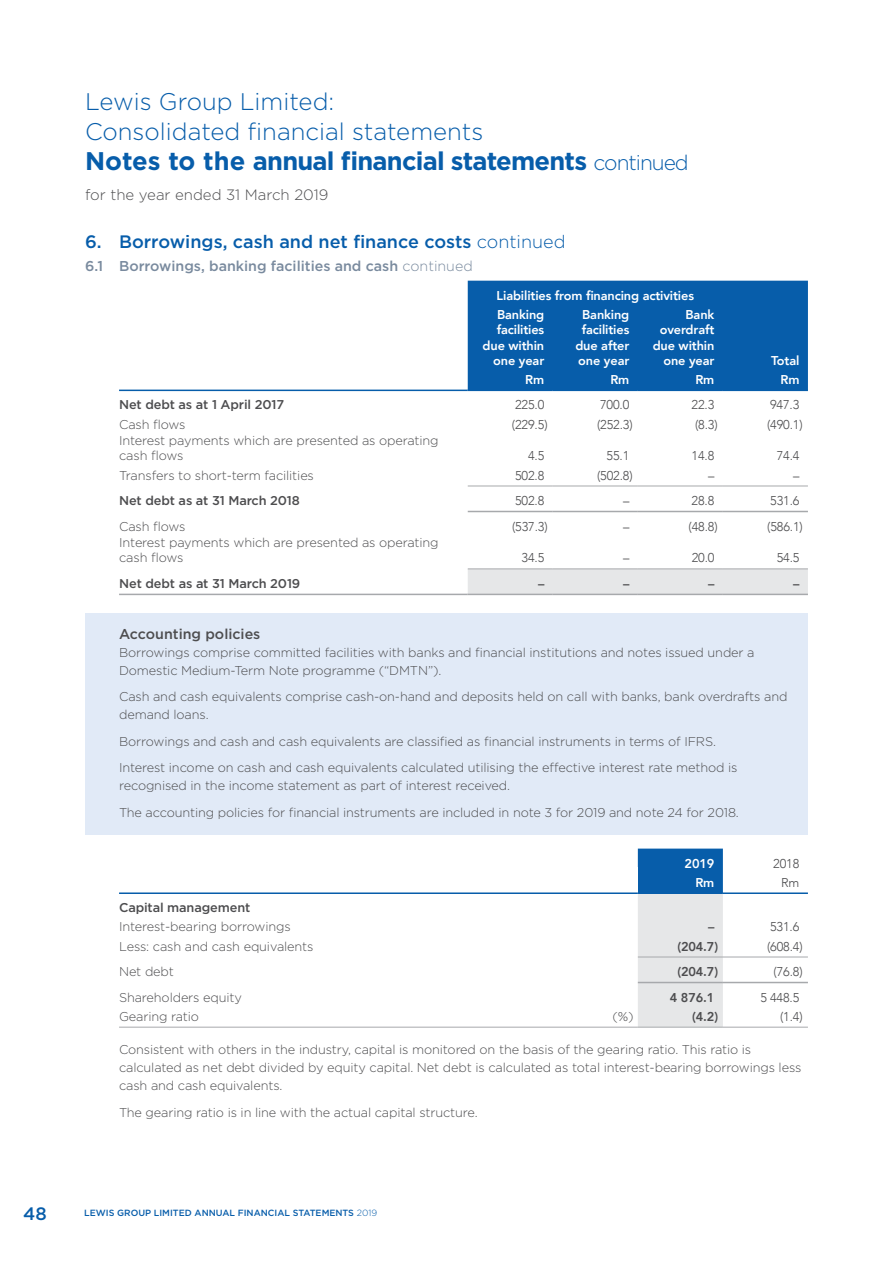
<style>
.page{position:relative;width:893px;height:1263px;background:#fff}
.page>*{position:absolute;margin:0;border:0;box-sizing:border-box;transform-origin:0 0}
.t1{font:700 25.5px "Gotham";letter-spacing:-.03em;color:#075daa}
.t2{font:300 24px/29.7px "Gotham";color:#075daa}
.t3{font:500 18px "Gotham";color:#075daa}
.t4{font:300 15px "Gotham";color:#4d4d4f}
.t5{font:500 14.25px "Gotham";color:#798a9e}
.t6{font:500 14.25px "Gotham";color:#4d4d4f}
.t7{font:300 12.75px/18px "Gotham";letter-spacing:-.01em;color:#4d4d4f}
.t8{font:300 12.75px "Avenir";letter-spacing:-.01em;color:#4d4d4f}
.t9{font:800 12.75px/15.3px "Avenir";letter-spacing:-.01em;color:#fff;text-align:right}
.t10{font:500 12.75px "Gotham";letter-spacing:-.01em;color:#4d4d4f}
.t11{font:800 12.75px "Avenir";letter-spacing:-.01em;color:#4d4d4f}
.t12{font:500 9px "Gotham";color:#075daa}
.s1{font-weight:300;font-size:21px}
.s2{font-weight:300}
</style>
<div class="page">
<div style="left:85px;top:613px;width:723px;height:221px;background:#e1eaf7"></div>
<div style="left:468px;top:281px;width:340px;height:109px;background:#075daa"></div>
<svg style="left:468px;top:569px;width:340px;height:25px;background:#e4e5e6"></svg>
<hr style="left:119px;top:390px;width:349px;height:1px;background:#075daa">
<hr style="left:468px;top:390px;width:85px;height:1px;background:#075daa">
<hr style="left:553px;top:390px;width:85px;height:1px;background:#075daa">
<hr style="left:638px;top:390px;width:85px;height:1px;background:#075daa">
<hr style="left:723px;top:390px;width:85px;height:1px;background:#075daa">
<hr style="left:119px;top:594px;width:349px;height:1px;background:#a7a9ac">
<hr style="left:468px;top:594px;width:85px;height:1px;background:#a7a9ac">
<hr style="left:553px;top:594px;width:85px;height:1px;background:#a7a9ac">
<hr style="left:638px;top:594px;width:85px;height:1px;background:#a7a9ac">
<hr style="left:723px;top:594px;width:85px;height:1px;background:#a7a9ac">
<hr style="left:468px;top:568px;width:85px;height:1px;background:#a7a9ac">
<hr style="left:553px;top:568px;width:85px;height:1px;background:#a7a9ac">
<hr style="left:638px;top:568px;width:85px;height:1px;background:#a7a9ac">
<hr style="left:723px;top:568px;width:85px;height:1px;background:#a7a9ac">
<hr style="left:468px;top:486px;width:85px;height:1px;background:#a7a9ac">
<hr style="left:553px;top:486px;width:85px;height:1px;background:#a7a9ac">
<hr style="left:638px;top:486px;width:85px;height:1px;background:#a7a9ac">
<hr style="left:723px;top:486px;width:85px;height:1px;background:#a7a9ac">
<hr style="left:468px;top:511px;width:85px;height:1px;background:#a7a9ac">
<hr style="left:553px;top:511px;width:85px;height:1px;background:#a7a9ac">
<hr style="left:638px;top:511px;width:85px;height:1px;background:#a7a9ac">
<hr style="left:723px;top:511px;width:85px;height:1px;background:#a7a9ac">
<svg style="left:638px;top:848px;width:85px;height:179px;background:#aec4d8"></svg>
<hr style="left:119px;top:892px;width:519px;height:2px;background:#075daa">
<hr style="left:638px;top:892px;width:85px;height:2px;background:#075daa">
<hr style="left:723px;top:892px;width:85px;height:2px;background:#075daa">
<hr style="left:638px;top:957px;width:85px;height:1px;background:#a7a9ac">
<hr style="left:723px;top:957px;width:85px;height:1px;background:#a7a9ac">
<hr style="left:638px;top:982px;width:85px;height:1px;background:#a7a9ac">
<hr style="left:723px;top:982px;width:85px;height:1px;background:#a7a9ac">
<hr style="left:119px;top:1027px;width:519px;height:1px;background:#a7a9ac">
<hr style="left:638px;top:1027px;width:85px;height:1px;background:#a7a9ac">
<hr style="left:723px;top:1027px;width:85px;height:1px;background:#a7a9ac">
<h2 class="t2" style="left:85px;top:86px;width:400px">Lewis Group Limited:<br>Consolidated financial statements</h2>
<h1 class="t1" style="left:85px;top:144px;width:605px">Notes to the annual financial statements <span class="s1">continued</span></h1>
<p class="t4" style="left:85px;top:185px;width:245px">for the year ended 31 March 2019</p>
<h3 class="t3" style="left:85px;top:230px;width:482px">6. Borrowings, cash and net finance costs <span class="s2">continued</span></h3>
<p class="t5" style="left:85px;top:256px;width:389px">6.1 Borrowings, banking facilities and cash <span class="s2">continued</span></p>
<p class="t9" style="left:497px;top:286px;width:199px;line-height:19.2px;text-align:left">Liabilities from financing activities<br>Banking</p>
<p class="t9" style="left:483px;top:322px;width:63px">facilities due within one year</p>
<p class="t9" style="left:575px;top:307px;width:55px;text-align:center">Banking facilities due after one year</p>
<p class="t9" style="left:653px;top:307px;width:63px">Bank overdraft due within one year</p>
<p class="t9" style="left:771px;top:353px;width:30px">Total</p>
<p class="t9" style="left:525px;top:372px;width:20px">Rm</p>
<p class="t9" style="left:610px;top:372px;width:20px">Rm</p>
<p class="t9" style="left:695px;top:372px;width:20px">Rm</p>
<p class="t9" style="left:780px;top:372px;width:20px">Rm</p>
<p class="t10" style="left:119px;top:397px;width:167px">Net debt as at 1 April 2017</p>
<p class="t8" style="left:515px;top:397px;width:31px">225.0</p>
<p class="t8" style="left:600px;top:397px;width:31px">700.0</p>
<p class="t8" style="left:692px;top:397px;width:24px">22.3</p>
<p class="t8" style="left:770px;top:397px;width:31px">947.3</p>
<p class="t7" style="left:119px;top:415px;width:68px">Cash flows</p>
<p class="t8" style="left:512px;top:417px;width:37px">(229.5)</p>
<p class="t8" style="left:597px;top:417px;width:37px">(252.3)</p>
<p class="t8" style="left:695px;top:417px;width:24px">(8.3)</p>
<p class="t8" style="left:767px;top:417px;width:37px">(490.1)</p>
<p class="t7" style="left:119px;top:433px;width:321px;line-height:15.3px">Interest payments which are presented as operating cash flows</p>
<p class="t8" style="left:528px;top:448px;width:18px">4.5</p>
<p class="t8" style="left:607px;top:448px;width:24px">55.1</p>
<p class="t8" style="left:692px;top:448px;width:24px">14.8</p>
<p class="t8" style="left:777px;top:448px;width:24px">74.4</p>
<p class="t7" style="left:119px;top:466px;width:196px">Transfers to short-term facilities</p>
<p class="t8" style="left:515px;top:468px;width:31px">502.8</p>
<p class="t8" style="left:597px;top:468px;width:37px">(502.8)</p>
<p class="t8" style="left:708px;top:468px;width:8px">–</p>
<p class="t8" style="left:793px;top:468px;width:8px">–</p>
<p class="t10" style="left:119px;top:492px;width:182px">Net debt as at 31 March 2018</p>
<p class="t8" style="left:515px;top:493px;width:31px">502.8</p>
<p class="t8" style="left:623px;top:493px;width:8px">–</p>
<p class="t8" style="left:692px;top:493px;width:24px">28.8</p>
<p class="t8" style="left:770px;top:493px;width:31px">531.6</p>
<p class="t7" style="left:119px;top:517px;width:68px">Cash flows</p>
<p class="t8" style="left:512px;top:519px;width:37px">(537.3)</p>
<p class="t8" style="left:623px;top:519px;width:8px">–</p>
<p class="t8" style="left:689px;top:519px;width:31px">(48.8)</p>
<p class="t8" style="left:767px;top:519px;width:37px">(586.1)</p>
<p class="t7" style="left:119px;top:535px;width:321px;line-height:15.3px">Interest payments which are presented as operating cash flows</p>
<p class="t8" style="left:522px;top:550px;width:24px">34.5</p>
<p class="t8" style="left:623px;top:550px;width:8px">–</p>
<p class="t8" style="left:692px;top:550px;width:24px">20.0</p>
<p class="t8" style="left:777px;top:550px;width:24px">54.5</p>
<p class="t10" style="left:119px;top:575px;width:183px">Net debt as at 31 March 2019</p>
<p class="t11" style="left:538px;top:574px;width:8px">–</p>
<p class="t11" style="left:623px;top:574px;width:8px">–</p>
<p class="t11" style="left:708px;top:574px;width:8px">–</p>
<p class="t11" style="left:793px;top:574px;width:8px">–</p>
<p class="t6" style="left:119px;top:624px;width:143px">Accounting policies</p>
<p class="t7" style="left:119px;top:643px;width:637px">Borrowings comprise committed facilities with banks and financial institutions and notes issued under a<br>Domestic Medium-Term Note programme (“DMTN”).</p>
<p class="t7" style="left:119px;top:687px;width:670px">Cash and cash equivalents comprise cash-on-hand and deposits held on call with banks, bank overdrafts and demand loans.</p>
<p class="t7" style="left:119px;top:727px;width:620px;line-height:26.5px">Borrowings and cash and cash equivalents are classified as financial instruments in terms of IFRS.<br>Interest income on cash and cash equivalents calculated utilising the effective interest rate method is</p>
<p class="t7" style="left:119px;top:772px;width:621px;line-height:26.5px">recognised in the income statement as part of interest received.<br>The accounting policies for financial instruments are included in note 3 for 2019 and note 24 for 2018.</p>
<p class="t9" style="left:685px;top:856px;width:31px">2019</p>
<p class="t8" style="left:773px;top:856px;width:28px">2018</p>
<p class="t9" style="left:695px;top:875px;width:20px">Rm</p>
<p class="t8" style="left:781px;top:875px;width:20px">Rm</p>
<p class="t10" style="left:119px;top:899px;width:133px">Capital management</p>
<p class="t7" style="left:119px;top:918px;width:173px">Interest-bearing borrowings</p>
<p class="t11" style="left:708px;top:917px;width:8px">–</p>
<p class="t8" style="left:770px;top:919px;width:31px">531.6</p>
<p class="t7" style="left:119px;top:937px;width:196px">Less: cash and cash equivalents</p>
<p class="t11" style="left:677px;top:936px;width:42px">(204.7)</p>
<p class="t8" style="left:767px;top:939px;width:37px">(608.4)</p>
<p class="t7" style="left:119px;top:962px;width:56px">Net debt</p>
<p class="t11" style="left:677px;top:962px;width:42px">(204.7)</p>
<p class="t8" style="left:773px;top:964px;width:31px">(76.8)</p>
<p class="t7" style="left:119px;top:988px;width:124px">Shareholders equity</p>
<p class="t11" style="left:670px;top:987px;width:46px">4 876.1</p>
<p class="t8" style="left:760px;top:990px;width:41px">5 448.5</p>
<p class="t7" style="left:119px;top:1007px;width:82px">Gearing ratio</p>
<p class="t7" style="left:612px;top:1007px;width:23px">(%)</p>
<p class="t11" style="left:692px;top:1006px;width:27px">(4.2)</p>
<p class="t8" style="left:780px;top:1009px;width:24px">(1.4)</p>
<p class="t7" style="left:119px;top:1040px;width:684px">Consistent with others in the industry, capital is monitored on the basis of the gearing ratio. This ratio is calculated as net debt divided by equity capital. Net debt is calculated as total interest-bearing borrowings less cash and cash equivalents.</p>
<p class="t7" style="left:119px;top:1103px;width:360px">The gearing ratio is in line with the actual capital structure.</p>
<h3 class="t3" style="left:23px;top:1201px;width:25px">48</h3>
<p class="t12" style="left:84px;top:1207px;width:295px">LEWIS GROUP LIMITED ANNUAL FINANCIAL STATEMENTS <span class="s2">2019</span></p>
</div>
